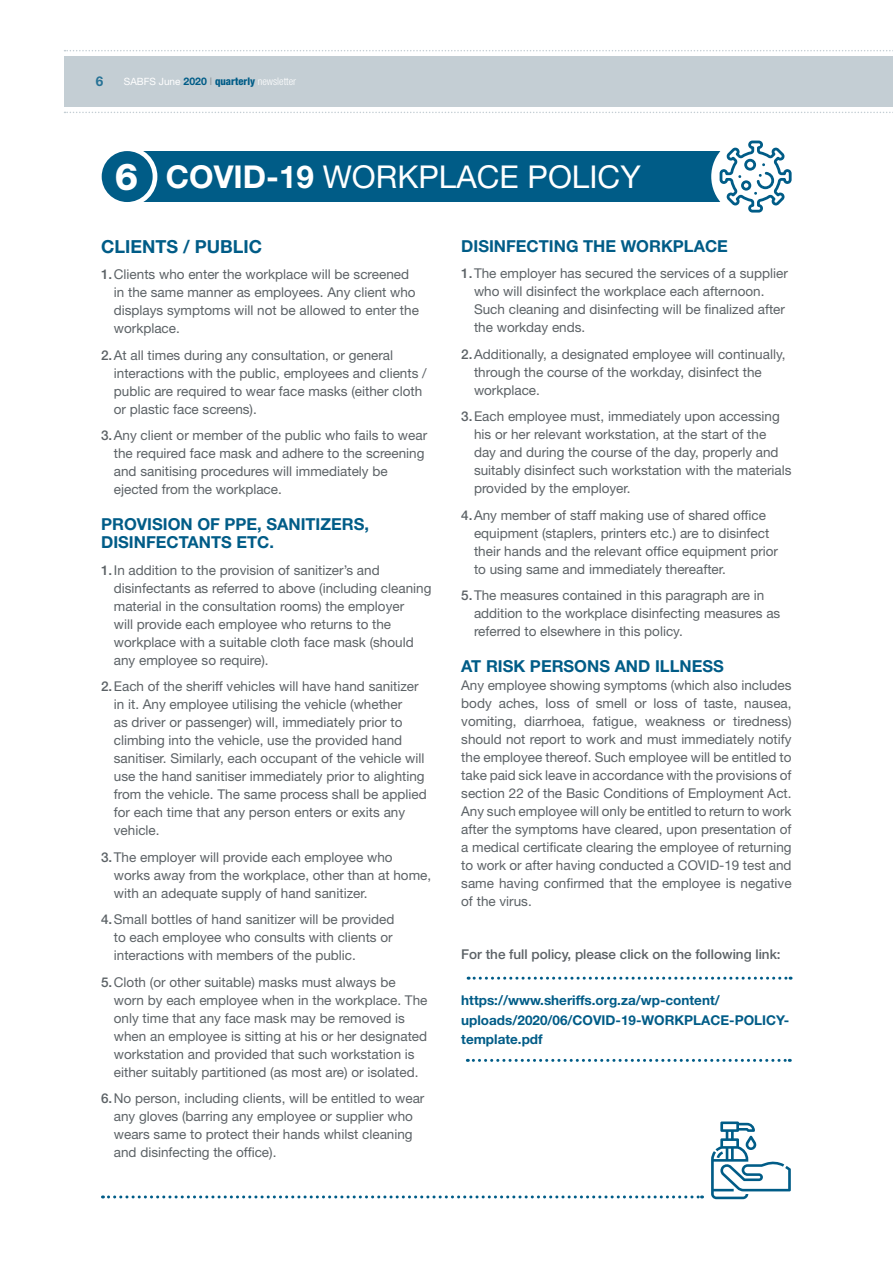
<style>
.page{position:relative;width:893px;height:1263px;background:#fff}
.page>*{position:absolute;margin:0;border:0;box-sizing:border-box;transform-origin:0 0}
.t1{font:31.5px "Helvetica Neue LT Std";color:#fff}
.t2{font:700 18px "Helvetica Neue LT Std";color:#005c87}
.t3{font:700 16.5px/18px "Helvetica Neue LT Std";color:#005c87}
.t4{font:13.5px/18px "Helvetica Neue LT Std";color:#5c6266}
.t5{font:700 13.5px/19.5px "Helvetica Neue LT Std";color:#005c87}
.t6{font:500 13.5px "Helvetica Neue LT Std";color:#5c6266}
.t7{font:300 condensed 10.5px "Helvetica Neue LT Std";color:#fff}
.s1{font-weight:400;font-stretch:normal;font-size:10.05px}
.s2{font-weight:700;font-stretch:normal;color:#005c87}
.s3{font-stretch:normal;color:#81878b}
.s4{font-weight:800;color:#005c87}
.s5{font-weight:800;font-size:37.2px}
.s6{font-weight:700}
.s7{font-weight:500}
</style>
<div class="page">
<div style="left:127px;top:151px;width:619px;height:51px;background:#005c87"></div>
<div style="left:97px;top:146px;width:60px;height:61px;background:#fff;border-radius:50%"></div>
<div style="left:711px;top:136px;width:81px;height:81px;background:#fff;border-radius:50%"></div>
<div style="left:64px;top:56px;width:829px;height:51px;background:#c4ced4"></div>
<svg style="left:64px;top:50px;width:829px;height:1px"></svg>
<svg style="left:64px;top:112px;width:829px;height:1px"></svg>
<div style="left:102px;top:151px;width:51px;height:51px;background:#005c87;border-radius:50%"></div>
<svg style="left:468px;top:977px;width:323px;height:3px"></svg>
<svg style="left:467px;top:1059px;width:323px;height:3px"></svg>
<svg style="left:102px;top:1195px;width:600px;height:3px"></svg>
<svg style="left:720px;top:141px;width:72px;height:72px"></svg>
<svg style="left:711px;top:1121px;width:80px;height:78px"></svg>
<p class="t5" style="left:96px;top:72px;width:9px">6</p>
<p class="t7" style="left:124px;top:76px;width:174px"><span class="s1">SABFS June</span> <span class="s2">2020</span> <span class="s3">I</span> <span class="s4">quarterly</span> newsletter</p>
<h1 class="t1" style="left:115px;top:158px;width:527px"><span class="s5">6</span> <span class="s6">COVID-19</span> WORKPLACE POLICY</h1>
<h2 class="t2" style="left:101px;top:235px;width:163px">CLIENTS / PUBLIC</h2>
<p class="t4" style="left:114px;top:265px;width:307px;text-indent:-13px"><span class="s7">1.</span>Clients who enter the workplace will be screened in the same manner as employees. Any client who displays symptoms will not be allowed to enter the workplace.</p>
<p class="t4" style="left:114px;top:346px;width:314px;text-indent:-13px"><span class="s7">2.</span>At all times during any consultation, or general interactions with the public, employees and clients / public are required to wear face masks (either cloth or plastic face screens).</p>
<p class="t4" style="left:114px;top:426px;width:315px;text-indent:-13px"><span class="s7">3.</span>Any client or member of the public who fails to wear the required face mask and adhere to the screening and sanitising procedures will immediately be ejected from the workplace.</p>
<p class="t3" style="left:101px;top:515px;width:269px">PROVISION OF PPE, SANITIZERS,<br>DISINFECTANTS ETC.</p>
<p class="t4" style="left:114px;top:561px;width:319px;text-indent:-13px"><span class="s7">1.</span>In addition to the provision of sanitizer’s and disinfectants as referred to above (including cleaning material in the consultation rooms) the employer<br>will provide each employee who returns to the workplace with a suitable cloth face mask (should any employee so require).</p>
<p class="t4" style="left:114px;top:677px;width:314px;text-indent:-13px"><span class="s7">2.</span>Each of the sheriff vehicles will have hand sanitizer in it. Any employee utilising the vehicle (whether<br>as driver or passenger) will, immediately prior to climbing into the vehicle, use the provided hand sanitiser. Similarly, each occupant of the vehicle will use the hand sanitiser immediately prior to alighting from the vehicle. The same process shall be applied for each time that any person enters or exits any vehicle.</p>
<p class="t4" style="left:114px;top:848px;width:319px;text-indent:-13px"><span class="s7">3.</span>The employer will provide each employee who works away from the workplace, other than at home, with an adequate supply of hand sanitizer.</p>
<p class="t4" style="left:114px;top:910px;width:282px;text-indent:-13px"><span class="s7">4.</span>Small bottles of hand sanitizer will be provided to each employee who consults with clients or interactions with members of the public.</p>
<p class="t4" style="left:114px;top:973px;width:315px;text-indent:-13px"><span class="s7">5.</span>Cloth (or other suitable) masks must always be worn by each employee when in the workplace. The only time that any face mask may be removed is when an employee is sitting at his or her designated workstation and provided that such workstation is either suitably partitioned (as most are) or isolated.</p>
<p class="t4" style="left:114px;top:1089px;width:312px;text-indent:-13px"><span class="s7">6.</span>No person, including clients, will be entitled to wear any gloves (barring any employee or supplier who wears same to protect their hands whilst cleaning and disinfecting the office).</p>
<p class="t3" style="left:461px;top:236px;width:268px">DISINFECTING THE WORKPLACE</p>
<p class="t4" style="left:474px;top:264px;width:315px;text-indent:-13px"><span class="s7">1.</span>The employer has secured the services of a supplier who will disinfect the workplace each afternoon.<br>Such cleaning and disinfecting will be finalized after the workday ends.</p>
<p class="t4" style="left:474px;top:345px;width:313px;text-indent:-13px"><span class="s7">2.</span>Additionally, a designated employee will continually, through the course of the workday, disinfect the workplace.</p>
<p class="t4" style="left:474px;top:407px;width:319px;text-indent:-13px"><span class="s7">3.</span>Each employee must, immediately upon accessing his or her relevant workstation, at the start of the day and during the course of the day, properly and suitably disinfect such workstation with the materials provided by the employer.</p>
<p class="t4" style="left:474px;top:506px;width:306px;text-indent:-13px"><span class="s7">4.</span>Any member of staff making use of shared office equipment (staplers, printers etc.) are to disinfect their hands and the relevant office equipment prior to using same and immediately thereafter.</p>
<p class="t4" style="left:474px;top:586px;width:308px;text-indent:-13px"><span class="s7">5.</span>The measures contained in this paragraph are in addition to the workplace disinfecting measures as referred to elsewhere in this policy.</p>
<p class="t3" style="left:461px;top:657px;width:264px">AT RISK PERSONS AND ILLNESS</p>
<p class="t4" style="left:461px;top:676px;width:332px;text-align:justify">Any employee showing symptoms (which also includes body aches, loss of smell or loss of taste, nausea, vomiting, diarrhoea, fatigue, weakness or tiredness) should not report to work and must immediately notify the employee thereof. Such employee will be entitled to take paid sick leave in accordance with the provisions of section 22 of the Basic Conditions of Employment Act.<br>Any such employee will only be entitled to return to work after the symptoms have cleared, upon presentation of a medical certificate clearing the employee of returning to work or after having conducted a COVID-19 test and same having confirmed that the employee is negative of the virus.</p>
<p class="t6" style="left:461px;top:946px;width:321px">For the full policy, please click on the following link:</p>
<p class="t5" style="left:461px;top:990px;width:330px">https://www.sheriffs.org.za/wp-content/ uploads/2020/06/COVID-19-WORKPLACE-POLICY&shy;template.pdf</p>
</div>
